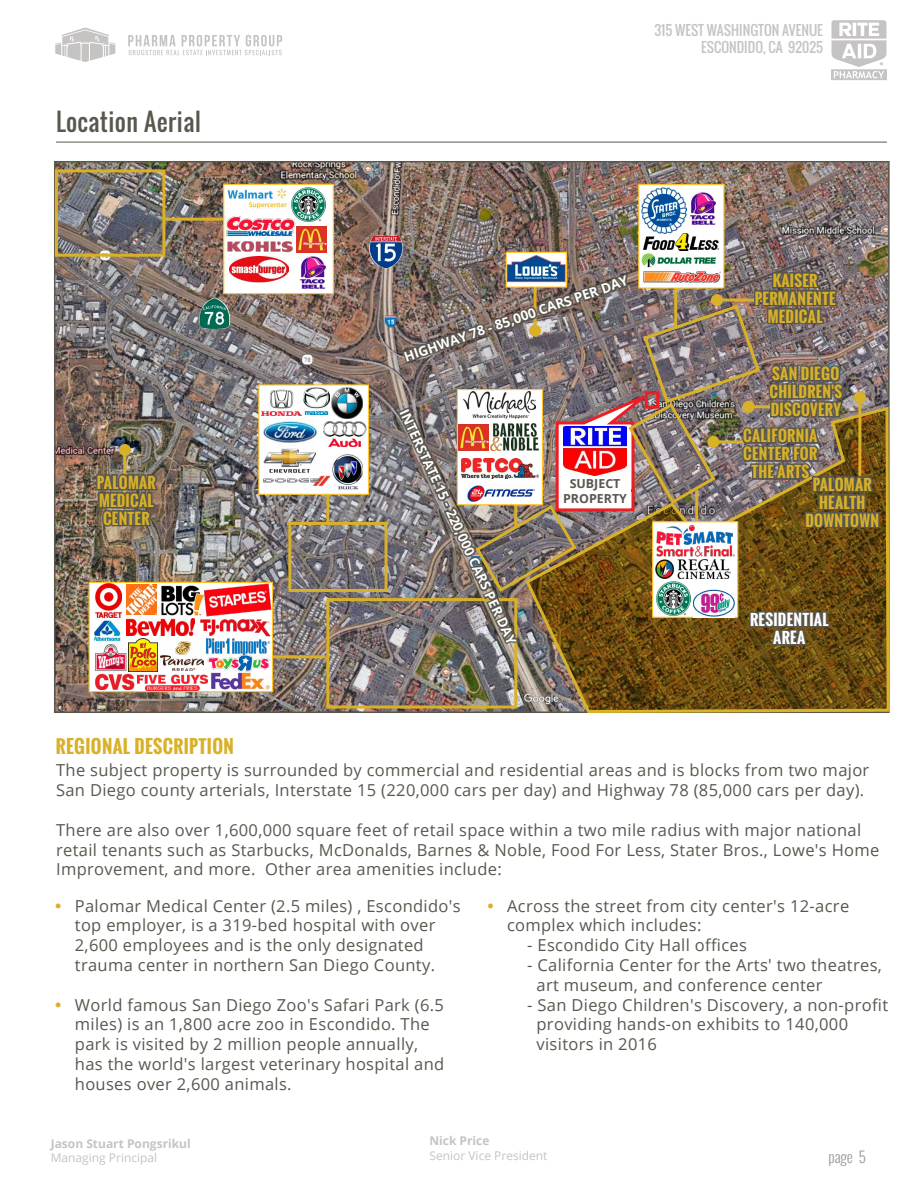
<style>
.page{position:relative;width:918px;height:1188px;background:#fff}
.page>*{position:absolute;margin:0;border:0;box-sizing:border-box;transform-origin:0 0}
.t1{font:24px "Oswald";letter-spacing:.02em;color:#59574e}
.t2{font:700 18px "Oswald";letter-spacing:.02em;color:#d8b129}
.t3{font:16.5px/19.8px "Open Sans";letter-spacing:.02em;color:#59574e}
.t4{font:700 15px/18px "Oswald";letter-spacing:.02em;color:#d8b129;text-align:center}
.t5{font:700 15px/18px "Oswald";letter-spacing:.02em;color:#fff;text-align:center}
.t6{font:300 15px "Oswald";color:#9c9898}
.t7{font:700 13.5px "Open Sans";color:#fff}
.t8{font:13.5px/16.2px "Oswald";color:#c6c3c3;text-align:right}
.t9{font:700 12.45px/14.9px "Open Sans";color:#59574e;text-align:center}
.t10{font:12px "Open Sans";color:#c6c3c3}
.t11{font:700 12px "Open Sans";color:#c6c3c3}
.s1{color:#d8b129}
</style>
<div class="page">
<svg style="left:831px;top:20px;width:56px;height:60px"></svg>
<svg style="left:55px;top:28px;width:61px;height:34px"></svg>
<svg style="left:128px;top:35px;width:154px;height:20px"></svg>
<hr style="left:56px;top:142px;width:831px;height:1px;background:#59574e">
<img style="left:57px;top:164px;width:830px;height:546px">
<img style="left:200px;top:298px;width:30px;height:31px">
<img style="left:369px;top:235px;width:34px;height:34px">
<img style="left:95px;top:440px;width:65px;height:93px">
<img style="left:508px;top:254px;width:57px;height:2px">
<div style="left:506px;top:252px;width:61px;height:36px;border:1px solid #ffc425"></div>
<hr style="left:164px;top:218px;width:70px;height:3px;background:#d8b129">
<div style="left:223px;top:184px;width:111px;height:110px;background:#fff;border:1px solid #ffc425"></div>
<div style="left:55px;top:169px;width:110px;height:88px;border:3px solid #d8b129"></div>
<img style="left:228px;top:188px;width:59px;height:21px">
<img style="left:224px;top:213px;width:72px;height:26px">
<img style="left:292px;top:188px;width:33px;height:33px">
<img style="left:227px;top:241px;width:66px;height:11px">
<img style="left:296px;top:226px;width:31px;height:27px">
<img style="left:229px;top:257px;width:59px;height:25px">
<img style="left:300px;top:257px;width:26px;height:32px">
<hr style="left:326px;top:424px;width:3px;height:100px;background:#d8b129">
<div style="left:258px;top:384px;width:111px;height:111px;background:#fff;border:1px solid #ffc425"></div>
<img style="left:262px;top:389px;width:40px;height:27px">
<img style="left:304px;top:388px;width:25px;height:26px">
<img style="left:332px;top:388px;width:31px;height:30px">
<img style="left:263px;top:421px;width:54px;height:50px">
<img style="left:323px;top:421px;width:44px;height:26px">
<img style="left:332px;top:454px;width:31px;height:36px">
<img style="left:263px;top:471px;width:68px;height:15px">
<div style="left:326px;top:598px;width:191px;height:111px;border:3px solid #d8b129"></div>
<hr style="left:268px;top:655px;width:58px;height:3px;background:#d8b129">
<div style="left:89px;top:582px;width:184px;height:110px;background:#fff;border:1px solid #ffc425"></div>
<img style="left:95px;top:583px;width:27px;height:34px">
<img style="left:126px;top:585px;width:30px;height:30px">
<img style="left:161px;top:585px;width:44px;height:31px">
<img style="left:94px;top:621px;width:27px;height:20px">
<img style="left:126px;top:619px;width:68px;height:16px">
<img style="left:95px;top:644px;width:32px;height:28px">
<img style="left:129px;top:639px;width:28px;height:32px">
<img style="left:95px;top:674px;width:40px;height:15px">
<img style="left:205px;top:583px;width:66px;height:33px">
<img style="left:138px;top:674px;width:69px;height:17px">
<img style="left:211px;top:673px;width:59px;height:17px">
<img style="left:200px;top:619px;width:71px;height:17px">
<img style="left:205px;top:638px;width:66px;height:17px">
<img style="left:161px;top:642px;width:43px;height:29px">
<img style="left:207px;top:655px;width:62px;height:17px">
<svg style="left:523px;top:405px;width:367px;height:308px;background:#73571f"></svg>
<div style="left:288px;top:522px;width:100px;height:70px;border:3px solid #d8b129"></div>
<div style="left:638px;top:184px;width:86px;height:105px;background:#fff;border:1px solid #ffc425"></div>
<img style="left:641px;top:188px;width:46px;height:45px">
<img style="left:643px;top:233px;width:75px;height:18px">
<img style="left:690px;top:193px;width:26px;height:32px">
<img style="left:641px;top:253px;width:14px;height:3px">
<img style="left:396px;top:256px;width:485px;height:392px">
<h1 class="t1" style="left:56px;top:104px;width:146px">Location Aerial</h1>
<p class="t4" style="left:97px;top:474px;width:60px;text-align:left">PALOMAR<br>MEDICAL<br>CENTER</p>
<p class="t8" style="left:654px;top:22px;width:170px">315 WEST WASHINGTON AVENUE<br>ESCONDIDO, CA 92025</p>
<p class="t7" style="left:402px;top:348px;width:237px;rotate:-19deg">HIGHWAY 78 - 85,000 CARS PER DAY</p>
<p class="t7" style="left:412px;top:406px;width:259px;rotate:65deg">INTERSTATE 15 - 220,000 CARS PER DAY</p>
<p class="t9" style="left:563px;top:476px;width:65px">SUBJECT<br>PROPERTY</p>
<p class="t4" style="left:755px;top:271px;width:82px">KAISER<br>PERMANENTE<br>MEDICAL</p>
<p class="t4" style="left:770px;top:365px;width:74px;text-align:left">SAN DIEGO<br>CHILDREN'S<br>DISCOVERY</p>
<p class="t4" style="left:743px;top:427px;width:76px">CALIFORNIA<br>CENTER FOR<br>THE ARTS</p>
<p class="t4" style="left:805px;top:475px;width:75px">PALOMAR<br>HEALTH<br>DOWNTOWN</p>
<p class="t5" style="left:750px;top:611px;width:80px">RESIDENTIAL<br>AREA</p>
<p class="t2" style="left:56px;top:732px;width:179px">REGIONAL DESCRIPTION</p>
<p class="t3" style="left:56px;top:760px;width:815px">The subject property is surrounded by commercial and residential areas and is blocks from two major<br>San Diego county arterials, Interstate 15 (220,000 cars per day) and Highway 78 (85,000 cars per day).</p>
<p class="t3" style="left:56px;top:820px;width:825px">There are also over 1,600,000 square feet of retail space within a two mile radius with major national retail tenants such as Starbucks, McDonalds, Barnes &amp; Noble, Food For Less, Stater Bros., Lowe's Home<br>Improvement, and more. Other area amenities include:</p>
<p class="t3" style="left:75px;top:895px;width:387px;text-indent:-20px"><span class="s1">•</span> Palomar Medical Center (2.5 miles) , Escondido's top employer, is a 319-bed hospital with over 2,600 employees and is the only designated trauma center in northern San Diego County.</p>
<p class="t3" style="left:75px;top:994px;width:371px;text-indent:-20px"><span class="s1">•</span> World famous San Diego Zoo's Safari Park (6.5 miles) is an 1,800 acre zoo in Escondido. The park is visited by 2 million people annually, has the world's largest veterinary hospital and houses over 2,600 animals.</p>
<p class="t3" style="left:507px;top:895px;width:344px;text-indent:-20px"><span class="s1">•</span> Across the street from city center's 12-acre complex which includes:</p>
<p class="t3" style="left:527px;top:935px;width:221px">- Escondido City Hall offices</p>
<p class="t3" style="left:537px;top:955px;width:347px;text-indent:-9px">- California Center for the Arts' two theatres, art museum, and conference center</p>
<p class="t3" style="left:537px;top:994px;width:353px;text-indent:-9px">- San Diego Children's Discovery, a non-profit providing hands-on exhibits to 140,000 visitors in 2016</p>
<p class="t11" style="left:51px;top:1135px;width:142px">Jason Stuart Pongsrikul</p>
<p class="t10" style="left:51px;top:1149px;width:108px">Managing Principal</p>
<p class="t11" style="left:430px;top:1133px;width:62px">Nick Price</p>
<p class="t10" style="left:430px;top:1147px;width:120px">Senior Vice President</p>
<p class="t6" style="left:828px;top:1146px;width:39px">page 5</p>
</div>
